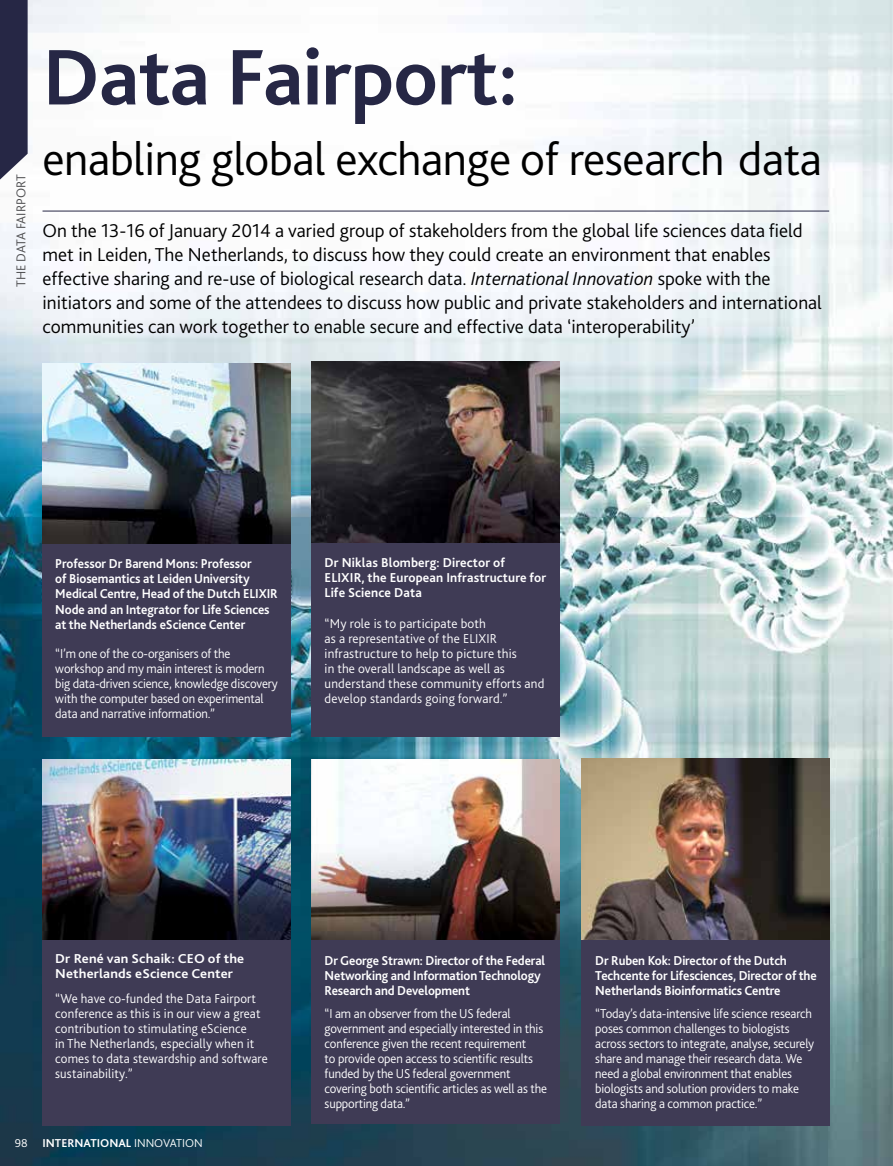
<style>
.page{position:relative;width:893px;height:1166px;background:#fff}
.page>*{position:absolute;margin:0;border:0;box-sizing:border-box;transform-origin:0 0}
.t1{font:700 82.35px "Bliss 2";letter-spacing:-.01em;color:#262745}
.t2{font:300 48px "Bliss 2";letter-spacing:-.01em;color:#000}
.t3{font:300 19.5px/24px "Bliss 2";color:#000}
.t4{font:300 13.5px/15px "Bliss 2";letter-spacing:-.01em;color:#fff;scale:.95 1}
.t5{font:700 13.5px/15px "Bliss 2";letter-spacing:-.005em;color:#fff;scale:.95 1}
.t6{font:300 13.5px/15px "Bliss 2";letter-spacing:.01em;color:#fff}
.t7{font:300 13.5px/15px "Bliss 2";letter-spacing:.01em;color:#fff;scale:.96 1}
.t8{font:700 13.5px/15px "Bliss 2";letter-spacing:-.005em;color:#fff}
.t9{font:700 13.5px/15px "Bliss 2";letter-spacing:-.005em;color:#fff;scale:1.05 1}
.t10{font:300 13.5px "Bliss 2";color:#4d4d4f}
.t11{font:700 12px "Bliss 2";color:#fff}
.s1{font-style:italic}
.s2{font-weight:300}
</style>
<div class="page">
<img style="left:0;top:0;width:893px;height:1165px">
<div style="left:581px;top:916px;width:248px;height:209px;background:#3f3b55"></div>
<div style="left:312px;top:528px;width:248px;height:208px;background:#3f3b55"></div>
<div style="left:312px;top:939px;width:248px;height:184px;background:#3f3b55"></div>
<div style="left:43px;top:540px;width:248px;height:196px;background:#3f3b55"></div>
<div style="left:43px;top:929px;width:248px;height:196px;background:#3f3b55"></div>
<hr style="left:43px;top:211px;width:786px;height:1px;background:#262745">
<img style="left:581px;top:758px;width:248px;height:181px">
<img style="left:312px;top:759px;width:248px;height:180px">
<img style="left:43px;top:363px;width:248px;height:180px">
<img style="left:43px;top:759px;width:248px;height:180px">
<img style="left:312px;top:361px;width:248px;height:181px">
<svg style="left:0;top:0;width:28px;height:179px;background:#373853"></svg>
<p class="t10" style="left:13px;top:287px;width:114px;rotate:-90deg">THE DATA FAIRPORT</p>
<h1 class="t1" style="left:43px;top:26px;width:477px">Data Fairport:</h1>
<h2 class="t2" style="left:43px;top:129px;width:781px">enabling global exchange of research data</h2>
<p class="t3" style="left:43px;top:218px;width:781px">On the 13-16 of January 2014 a varied group of stakeholders from the global life sciences data field met in Leiden, The Netherlands, to discuss how they could create an environment that enables effective sharing and re-use of biological research data. <span class="s1">International Innovation</span> spoke with the initiators and some of the attendees to discuss how public and private stakeholders and international communities can work together to enable secure and effective data ‘interoperability’</p>
<p class="t5" style="left:55px;top:556px;width:236px">Professor Dr Barend Mons: Professor<br>of Biosemantics at Leiden University Medical Centre, Head of the Dutch ELIXIR Node and an Integrator for Life Sciences at the Netherlands eScience Center</p>
<p class="t4" style="left:55px;top:645px;width:236px">“I’m one of the co-organisers of the workshop and my main interest is modern big data-driven science, knowledge discovery with the computer based on experimental data and narrative information.”</p>
<p class="t8" style="left:325px;top:554px;width:223px">Dr Niklas Blomberg: Director of<br>ELIXIR, the European Infrastructure for<br>Life Science Data</p>
<p class="t6" style="left:325px;top:615px;width:221px">“My role is to participate both<br>as a representative of the ELIXIR infrastructure to help to picture this<br>in the overall landscape as well as understand these community efforts and develop standards going forward.”</p>
<p class="t9" style="left:55px;top:950px;width:181px">Dr René van Schaik: CEO of the<br>Netherlands eScience Center</p>
<p class="t7" style="left:55px;top:990px;width:223px">“We have co-funded the Data Fairport conference as this is in our view a great contribution to stimulating eScience<br>in The Netherlands, especially when it comes to data stewardship and software sustainability.”</p>
<p class="t5" style="left:325px;top:952px;width:234px">Dr George Strawn: Director of the Federal<br>Networking and Information Technology<br>Research and Development</p>
<p class="t4" style="left:325px;top:1005px;width:236px">“I am an observer from the US federal government and especially interested in this conference given the recent requirement<br>to provide open access to scientific results funded by the US federal government covering both scientific articles as well as the supporting data.”</p>
<p class="t5" style="left:595px;top:952px;width:235px">Dr Ruben Kok: Director of the Dutch<br>Techcente for Lifesciences, Director of the<br>Netherlands Bioinformatics Centre</p>
<p class="t4" style="left:595px;top:1005px;width:232px">“Today’s data-intensive life science research poses common challenges to biologists across sectors to integrate, analyse, securely share and manage their research data. We need a global environment that enables biologists and solution providers to make data sharing a common practice.”</p>
<p class="t11" style="left:15px;top:1135px;width:189px"><span class="s2">98</span> INTERNATIONAL <span class="s2">INNOVATION</span></p>
</div>
